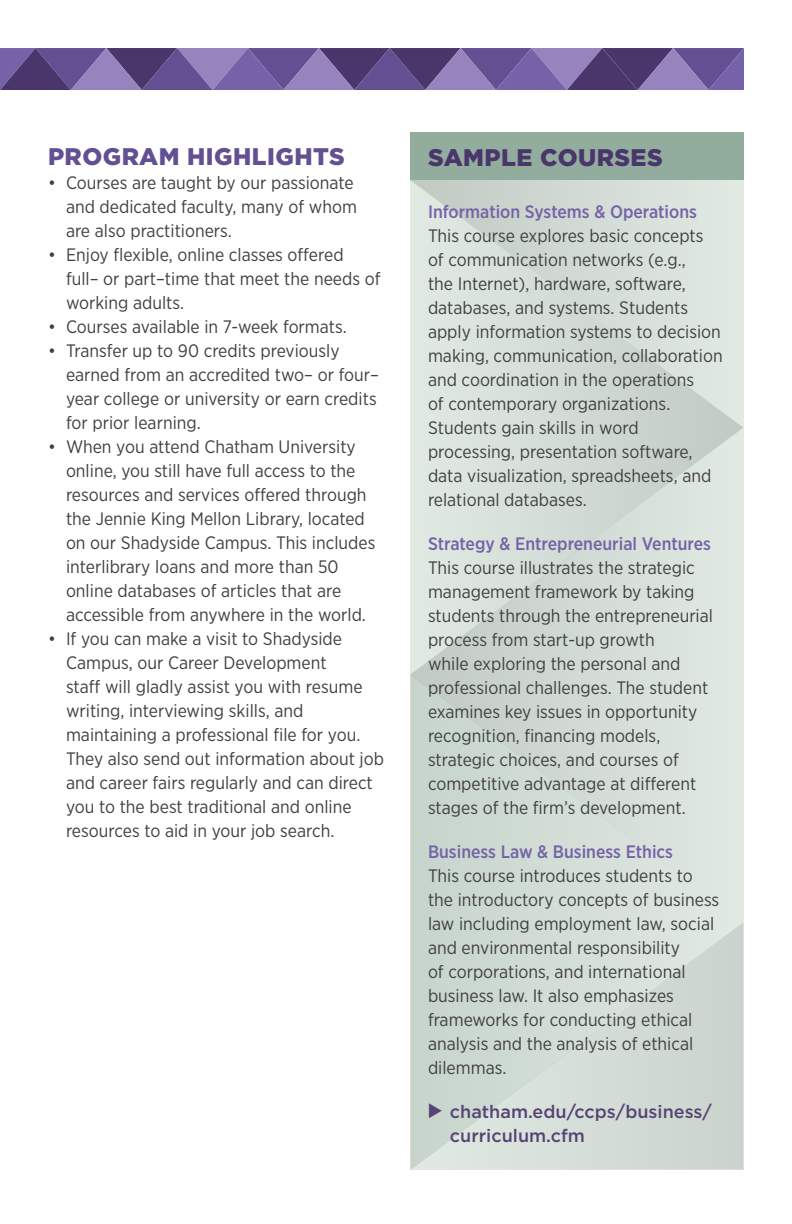
<style>
.page{position:relative;width:792px;height:1224px;background:#fff}
.page>*{position:absolute;margin:0;border:0;box-sizing:border-box;transform-origin:0 0}
.t1{font:900 24px "Gotham";letter-spacing:.02em;color:#625093}
.t2{font:900 24px "Gotham";letter-spacing:.02em;color:#4b366b}
.t3{font:18px/24px "Gotham Narrow";color:#414042}
.t4{font:500 18px "Gotham Narrow";color:#7662a8}
.t5{font:500 18px/24px "Gotham";color:#574475}
.s1{font-family:"Trianglefont";font-weight:400}
</style>
<div class="page">
<svg style="left:410px;top:427px;width:333px;height:495px;background:#d6dfd8"></svg>
<svg style="left:411px;top:675px;width:333px;height:495px;background:#d1dcd4"></svg>
<svg style="left:410px;top:180px;width:333px;height:247px;background:#d6dfd8"></svg>
<div style="left:410px;top:132px;width:334px;height:48px;background:#92ad9d"></div>
<svg style="left:0;top:48px;width:744px;height:42px;background:#6e5a97"></svg>
<h1 class="t1" style="left:48px;top:143px;width:298px">PROGRAM HIGHLIGHTS</h1>
<p class="t3" style="left:66px;top:171px;width:293px;text-indent:-18px">• Courses are taught by our passionate and dedicated faculty, many of whom are also practitioners.</p>
<p class="t3" style="left:66px;top:243px;width:316px;text-indent:-18px">• Enjoy flexible, online classes offered full– or part–time that meet the needs of working adults.</p>
<p class="t3" style="left:48px;top:315px;width:300px">• Courses available in 7-week formats.</p>
<p class="t3" style="left:66px;top:339px;width:314px;text-indent:-18px">• Transfer up to 90 credits previously earned from an accredited two– or four– year college or university or earn credits for prior learning.</p>
<p class="t3" style="left:66px;top:435px;width:311px;text-indent:-18px">• When you attend Chatham University online, you still have full access to the resources and services offered through the Jennie King Mellon Library, located on our Shadyside Campus. This includes interlibrary loans and more than 50 online databases of articles that are accessible from anywhere in the world.</p>
<p class="t3" style="left:66px;top:626px;width:320px;text-indent:-18px">• If you can make a visit to Shadyside Campus, our Career Development<br>staff will gladly assist you with resume writing, interviewing skills, and maintaining a professional file for you.<br>They also send out information about job and career fairs regularly and can direct you to the best traditional and online resources to aid in your job search.</p>
<h1 class="t2" style="left:428px;top:144px;width:236px">SAMPLE COURSES</h1>
<p class="t4" style="left:428px;top:200px;width:270px">Information Systems &amp; Operations</p>
<p class="t3" style="left:428px;top:223px;width:296px">This course explores basic concepts of communication networks (e.g.,<br>the Internet), hardware, software, databases, and systems. Students apply information systems to decision making, communication, collaboration and coordination in the operations<br>of contemporary organizations.<br>Students gain skills in word processing, presentation software, data visualization, spreadsheets, and relational databases.</p>
<p class="t4" style="left:428px;top:532px;width:285px">Strategy &amp; Entrepreneurial Ventures</p>
<p class="t3" style="left:428px;top:555px;width:287px">This course illustrates the strategic management framework by taking students through the entrepreneurial process from start-up growth<br>while exploring the personal and professional challenges. The student examines key issues in opportunity recognition, financing models, strategic choices, and courses of competitive advantage at different stages of the firm’s development.</p>
<p class="t4" style="left:428px;top:840px;width:247px">Business Law &amp; Business Ethics</p>
<p class="t3" style="left:428px;top:863px;width:293px">This course introduces students to the introductory concepts of business law including employment law, social and environmental responsibility<br>of corporations, and international business law. It also emphasizes frameworks for conducting ethical analysis and the analysis of ethical dilemmas.</p>
<p class="t5" style="left:450px;top:1099px;width:263px;text-indent:-22px"><span class="s1">r</span> chatham.edu/ccps/business/ curriculum.cfm</p>
</div>
